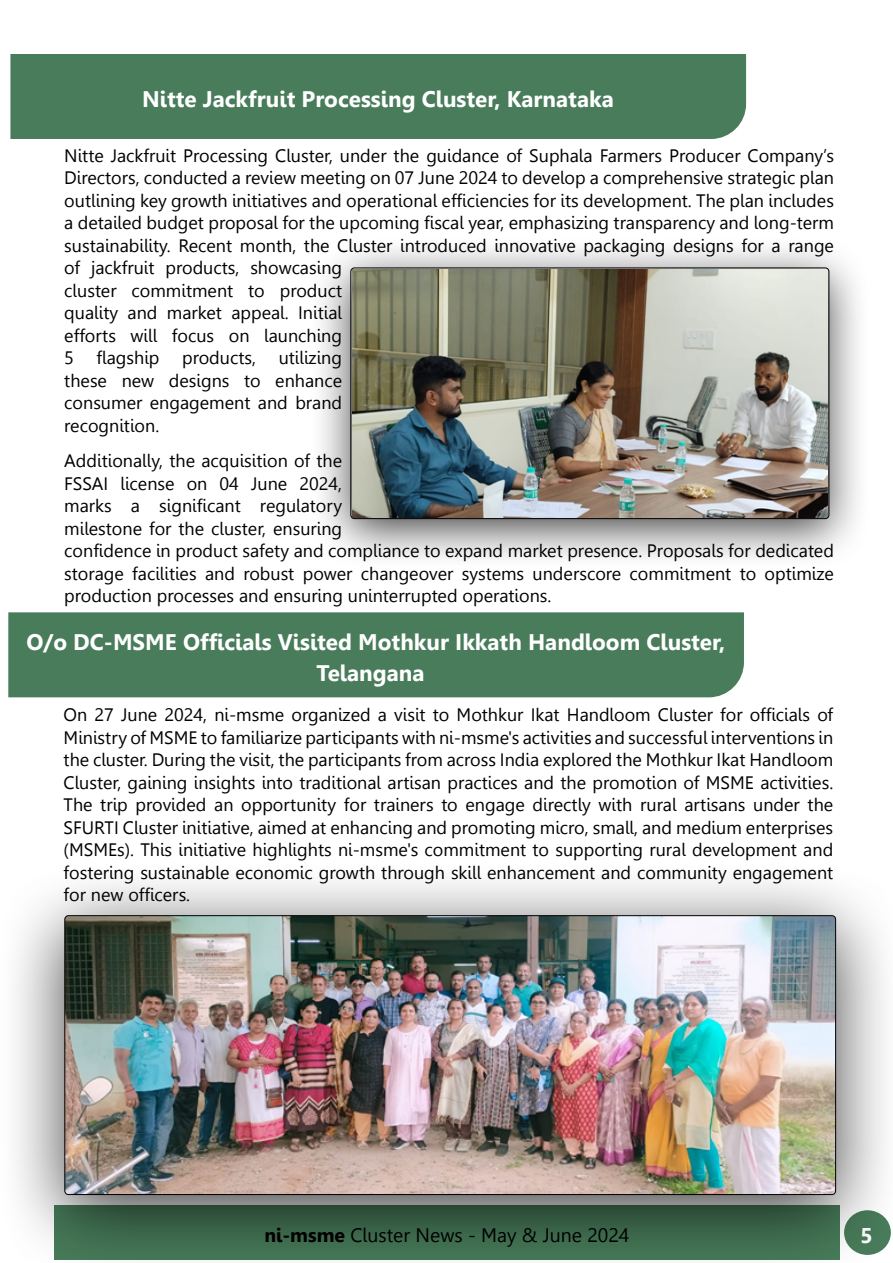
<style>
.page{position:relative;width:893px;height:1263px;background:#fff}
.page>*{position:absolute;margin:0;border:0;box-sizing:border-box;transform-origin:0 0}
.t1{font:700 22.5px/31.5px "Leelawadee";color:#fff;text-align:center}
.t2{font:700 21.3px "Leelawadee";color:#fff}
.t3{font:19.5px "Leelawadee";color:#000}
.t4{font:18px/22.5px "Leelawadee";color:#000}
.s1{font-weight:700}
</style>
<div class="page">
<div style="left:10px;top:54px;width:736px;height:85px;background:#487c5a"></div>
<div style="left:309px;top:236px;width:563px;height:335px;background:#000;opacity:.75"></div>
<img style="left:352px;top:269px;width:477px;height:250px">
<div style="left:351px;top:268px;width:478px;height:251px;border:1px solid #000;border-radius:4px"></div>
<div style="left:8px;top:612px;width:736px;height:85px;background:#487c5a"></div>
<div style="left:0;top:862px;width:893px;height:401px;background:#000;opacity:.75"></div>
<img style="left:65px;top:916px;width:771px;height:278px">
<p class="t1" style="left:142px;top:84px;width:473px">Nitte Jackfruit Processing Cluster, Karnataka</p>
<p class="t4" style="left:64px;top:144px;width:771px">Nitte Jackfruit Processing Cluster, under the guidance of Suphala Farmers Producer Company’s Directors, conducted a review meeting on 07 June 2024 to develop a comprehensive strategic plan outlining key growth initiatives and operational efficiencies for its development. The plan includes a detailed budget proposal for the upcoming fiscal year, emphasizing transparency and long-term sustainability. Recent month, the Cluster introduced innovative packaging designs for a range of jackfruit products, showcasing<br>cluster commitment to product<br>quality and market appeal. Initial<br>efforts will focus on launching<br>5</p>
<p class="t4" style="left:97px;top:347px;width:64px">flagship</p>
<p class="t4" style="left:182px;top:347px;width:75px">products,</p>
<p class="t4" style="left:64px;top:347px;width:279px;text-align:justify;text-indent:214px">utilizing these new designs to enhance consumer engagement and brand recognition.</p>
<p class="t4" style="left:64px;top:450px;width:771px">Additionally, the acquisition of the<br>FSSAI license on 04 June 2024,<br>marks a significant regulatory<br>milestone for the cluster, ensuring<br>confidence in product safety and compliance to expand market presence. Proposals for dedicated storage facilities and robust power changeover systems underscore commitment to optimize production processes and ensuring uninterrupted operations.</p>
<p class="t1" style="left:26px;top:626px;width:700px">O/o DC-MSME Officials Visited Mothkur Ikkath Handloom Cluster,<br>Telangana</p>
<p class="t4" style="left:64px;top:703px;width:771px;text-align:justify">On 27 June 2024, ni-msme organized a visit to Mothkur Ikat Handloom Cluster for officials of Ministry of MSME to familiarize participants with ni-msme's activities and successful interventions in the cluster. During the visit, the participants from across India explored the Mothkur Ikat Handloom Cluster, gaining insights into traditional artisan practices and the promotion of MSME activities.<br>The trip provided an opportunity for trainers to engage directly with rural artisans under the SFURTI Cluster initiative, aimed at enhancing and promoting micro, small, and medium enterprises (MSMEs). This initiative highlights ni-msme's commitment to supporting rural development and fostering sustainable economic growth through skill enhancement and community engagement for new officers.</p>
<p class="t3" style="left:264px;top:1224px;width:367px"><span class="s1">ni-msme</span> Cluster News - May &amp; June 2024</p>
<p class="t2" style="left:860px;top:1223px;width:14px">5</p>
</div>
